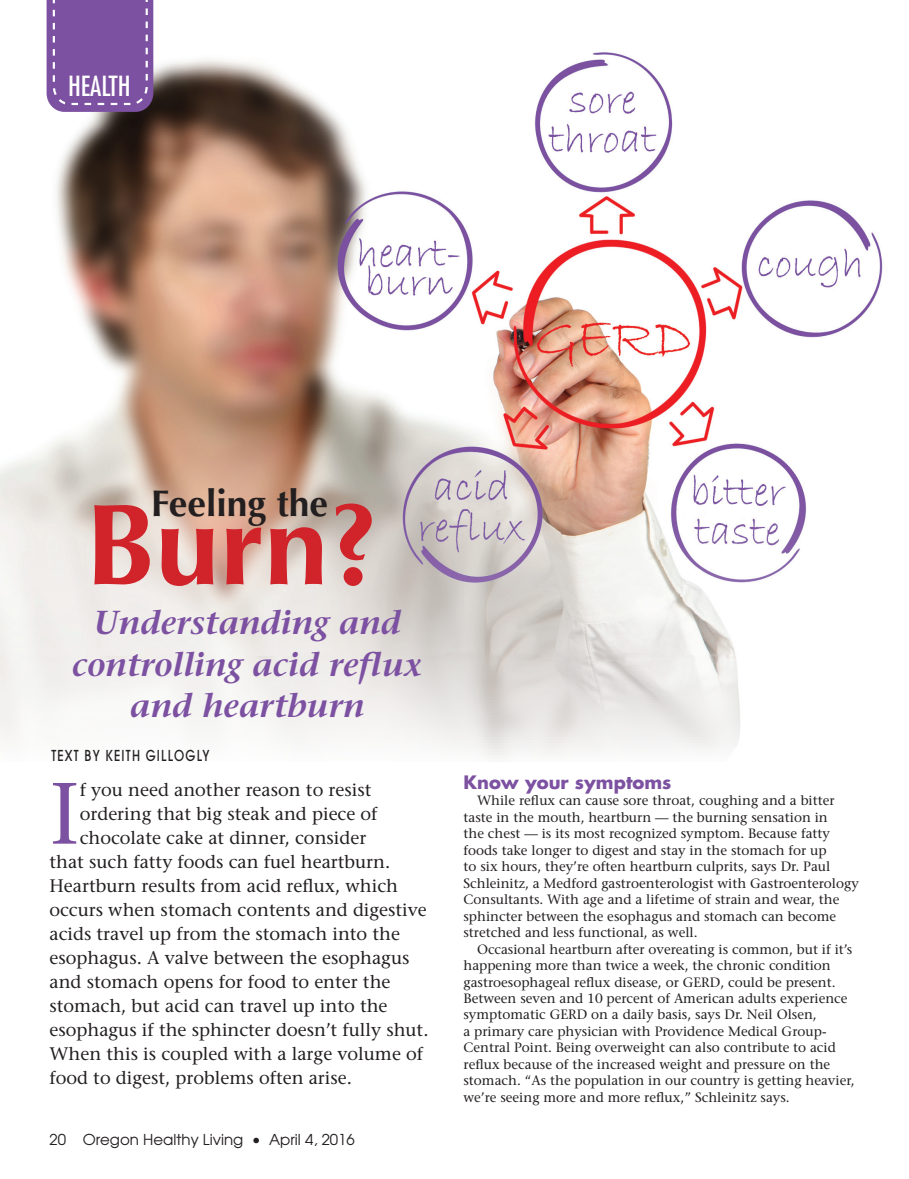
<style>
.page{position:relative;width:909px;height:1179px;background:#fff}
.page>*{position:absolute;margin:0;border:0;box-sizing:border-box;transform-origin:0 0}
.t1{font:700 115.2px "Optima";color:#d1232a}
.t2{font:86.7px "Stone Serif";color:#7c51a1}
.t3{font:700 37.2px "Optima";color:#231f20}
.t4{font:italic 600 33.15px/41.4px "Stone Serif";color:#7c51a1;text-align:center}
.t5{font:condensed 27px "Futura";color:#fff}
.t6{font:18.15px "Stone Serif";color:#231f20}
.t7{font:700 18px "Futura";color:#7c51a1}
.t8{font:15px "Avant Garde";color:#231f20}
.t9{font:500 15px "Avant Garde";letter-spacing:.1em;color:#231f20;scale:.8 1}
.t10{font:13.5px/16.5px "Stone Serif";color:#231f20}
</style>
<div class="page">
<img style="left:0;top:0;width:883px;height:758px">
<div style="left:47px;top:0;width:106px;height:112px;background:#7d51a1"></div>
<h3 class="t5" style="left:68px;top:70px;width:64px">HEALTH</h3>
<h3 class="t3" style="left:151px;top:482px;width:178px">Feeling the</h3>
<h1 class="t1" style="left:85px;top:478px;width:296px">Burn?</h1>
<h3 class="t4" style="left:72px;top:602px;width:352px">Understanding and controlling acid reflux and heartburn</h3>
<p class="t9" style="left:51px;top:746px;width:199px">TEXT BY KEITH GILLOGLY</p>
<h2 class="t2" style="left:50px;top:762px;width:32px">I</h2>
<h3 class="t6" style="left:80px;top:779px;width:293px">f you need another reason to resist</h3>
<h3 class="t6" style="left:80px;top:803px;width:299px">ordering that big steak and piece of</h3>
<h3 class="t6" style="left:80px;top:827px;width:288px">chocolate cake at dinner, consider</h3>
<h3 class="t6" style="left:49px;top:851px;width:342px">that such fatty foods can fuel heartburn.</h3>
<h3 class="t6" style="left:49px;top:875px;width:350px">Heartburn results from acid reflux, which</h3>
<h3 class="t6" style="left:49px;top:899px;width:379px">occurs when stomach contents and digestive</h3>
<h3 class="t6" style="left:49px;top:923px;width:352px">acids travel up from the stomach into the</h3>
<h3 class="t6" style="left:49px;top:947px;width:361px">esophagus. A valve between the esophagus</h3>
<h3 class="t6" style="left:49px;top:971px;width:343px">and stomach opens for food to enter the</h3>
<h3 class="t6" style="left:49px;top:995px;width:340px">stomach, but acid can travel up into the</h3>
<h3 class="t6" style="left:49px;top:1019px;width:381px">esophagus if the sphincter doesn’t fully shut.</h3>
<h3 class="t6" style="left:49px;top:1043px;width:375px">When this is coupled with a large volume of</h3>
<h3 class="t6" style="left:49px;top:1067px;width:304px">food to digest, problems often arise.</h3>
<p class="t8" style="left:50px;top:1130px;width:307px">20 Oregon Healthy Living • April 4, 2016</p>
<h3 class="t7" style="left:464px;top:770px;width:209px">Know your symptoms</h3>
<p class="t10" style="left:464px;top:792px;width:397px;text-indent:14px">While reflux can cause sore throat, coughing and a bitter taste in the mouth, heartburn — the burning sensation in<br>the chest — is its most recognized symptom. Because fatty foods take longer to digest and stay in the stomach for up<br>to six hours, they’re often heartburn culprits, says Dr. Paul Schleinitz, a Medford gastroenterologist with Gastroenterology Consultants. With age and a lifetime of strain and wear, the sphincter between the esophagus and stomach can become stretched and less functional, as well.</p>
<p class="t10" style="left:464px;top:941px;width:393px;text-indent:14px">Occasional heartburn after overeating is common, but if it’s happening more than twice a week, the chronic condition gastroesophageal reflux disease, or GERD, could be present.<br>Between seven and 10 percent of American adults experience symptomatic GERD on a daily basis, says Dr. Neil Olsen,<br>a primary care physician with Providence Medical Group-Central Point. Being overweight can also contribute to acid reflux because of the increased weight and pressure on the stomach. “As the population in our country is getting heavier, we’re seeing more and more reflux,” Schleinitz says.</p>
</div>
